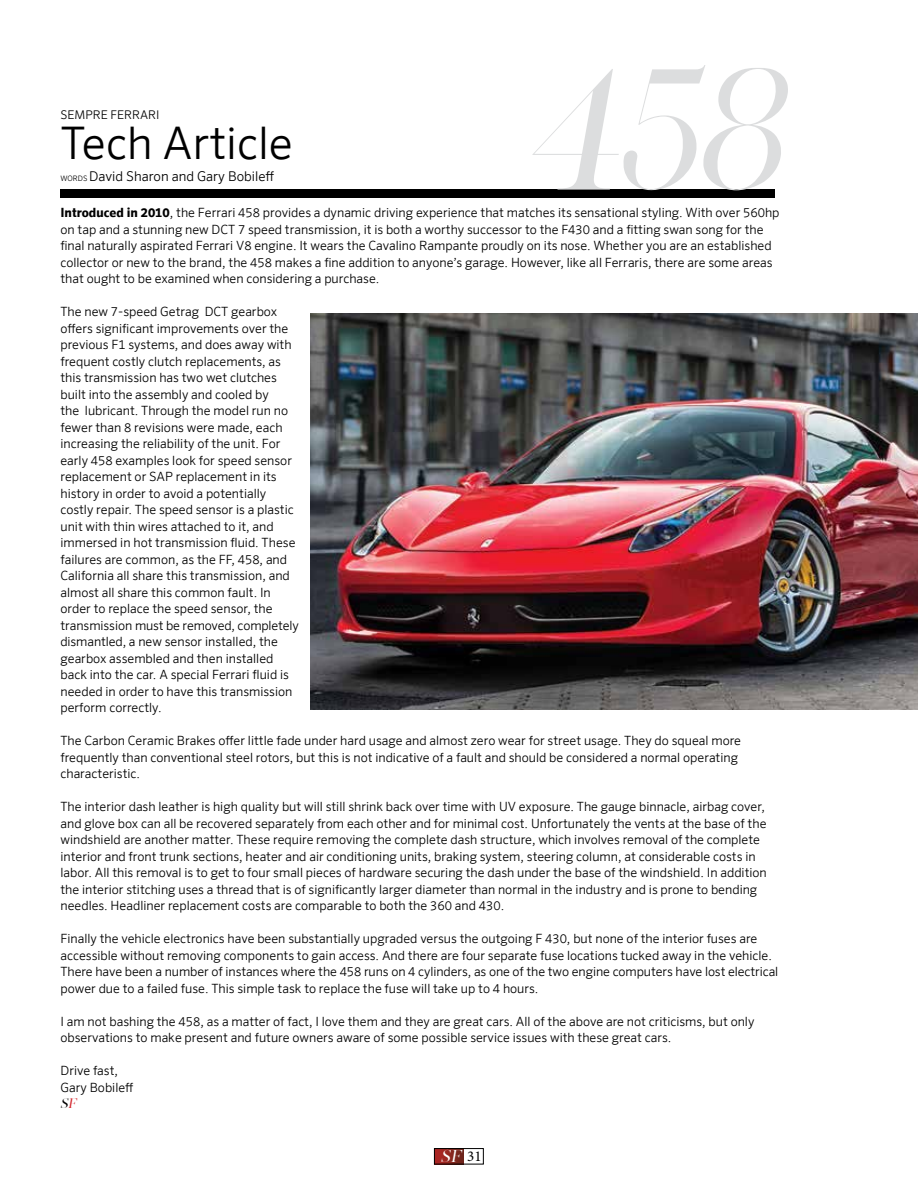
<style>
.page{position:relative;width:918px;height:1188px;background:#fff}
.page>*{position:absolute;margin:0;border:0;box-sizing:border-box;transform-origin:0 0}
.t1{font:italic 150px "Silver South Serif";color:#dcddde}
.t2{font:300 45px "Sero Offc";color:#000}
.t3{font:italic 15px "Silver South Serif";color:#fff}
.t4{font:300 13.5px "Sero Offc";color:#000}
.t5{font:300 12.75px/16.5px "Sero Offc";color:#000}
.t6{font:300 12px "Sero Offc";color:#000}
.t7{font:italic 12px "Silver South Serif";color:#000}
.s1{font-size:7.5px}
.s2{font-weight:700}
.s3{color:#d2232a}
.s4{font-family:"Minion Pro";font-style:normal;color:#000}
</style>
<div class="page">
<img style="left:436px;top:1150px;width:28px;height:12px">
<div style="left:434px;top:1148px;width:50px;height:16px;border:1px solid #000"></div>
<img style="left:310px;top:313px;width:608px;height:397px">
<div style="left:61px;top:189px;width:714px;height:9px;background:#000"></div>
<h1 class="t1" style="left:520px;top:37px;width:297px">458</h1>
<p class="t6" style="left:60px;top:108px;width:101px">SEMPRE FERRARI</p>
<h2 class="t2" style="left:60px;top:118px;width:234px">Tech Article</h2>
<p class="t4" style="left:60px;top:168px;width:215px"><span class="s1">WORDS</span> David Sharon and Gary Bobileff</p>
<p class="t5" style="left:60px;top:205px;width:721px"><span class="s2">Introduced in 2010</span>, the Ferrari 458 provides a dynamic driving experience that matches its sensational styling. With over 560hp on tap and a stunning new DCT 7 speed transmission, it is both a worthy successor to the F430 and a fitting swan song for the final naturally aspirated Ferrari V8 engine. It wears the Cavalino Rampante proudly on its nose. Whether you are an established collector or new to the brand, the 458 makes a fine addition to anyone’s garage. However, like all Ferraris, there are some areas that ought to be examined when considering a purchase.</p>
<p class="t5" style="left:60px;top:304px;width:240px">The new 7-speed Getrag DCT gearbox offers significant improvements over the previous F1 systems, and does away with frequent costly clutch replacements, as this transmission has two wet clutches built into the assembly and cooled by<br>the lubricant. Through the model run no fewer than 8 revisions were made, each increasing the reliability of the unit. For early 458 examples look for speed sensor replacement or SAP replacement in its history in order to avoid a potentially costly repair. The speed sensor is a plastic unit with thin wires attached to it, and immersed in hot transmission fluid. These failures are common, as the FF, 458, and California all share this transmission, and almost all share this common fault. In order to replace the speed sensor, the transmission must be removed, completely dismantled, a new sensor installed, the gearbox assembled and then installed back into the car. A special Ferrari fluid is needed in order to have this transmission perform correctly.</p>
<p class="t5" style="left:60px;top:733px;width:682px">The Carbon Ceramic Brakes offer little fade under hard usage and almost zero wear for street usage. They do squeal more frequently than conventional steel rotors, but this is not indicative of a fault and should be considered a normal operating characteristic.</p>
<p class="t5" style="left:60px;top:799px;width:708px">The interior dash leather is high quality but will still shrink back over time with UV exposure. The gauge binnacle, airbag cover, and glove box can all be recovered separately from each other and for minimal cost. Unfortunately the vents at the base of the windshield are another matter. These require removing the complete dash structure, which involves removal of the complete interior and front trunk sections, heater and air conditioning units, braking system, steering column, at considerable costs in labor. All this removal is to get to four small pieces of hardware securing the dash under the base of the windshield. In addition the interior stitching uses a thread that is of significantly larger diameter than normal in the industry and is prone to bending needles. Headliner replacement costs are comparable to both the 360 and 430.</p>
<p class="t5" style="left:60px;top:931px;width:719px">Finally the vehicle electronics have been substantially upgraded versus the outgoing F 430, but none of the interior fuses are accessible without removing components to gain access. And there are four separate fuse locations tucked away in the vehicle.<br>There have been a number of instances where the 458 runs on 4 cylinders, as one of the two engine computers have lost electrical power due to a failed fuse. This simple task to replace the fuse will take up to 4 hours.</p>
<p class="t5" style="left:60px;top:1013px;width:696px">I am not bashing the 458, as a matter of fact, I love them and they are great cars. All of the above are not criticisms, but only observations to make present and future owners aware of some possible service issues with these great cars.</p>
<p class="t5" style="left:60px;top:1063px;width:74px">Drive fast,<br>Gary Bobileff</p>
<p class="t7" style="left:60px;top:1096px;width:20px">S<span class="s3">F</span></p>
<p class="t3" style="left:441px;top:1147px;width:42px">SF <span class="s4">31</span></p>
</div>
